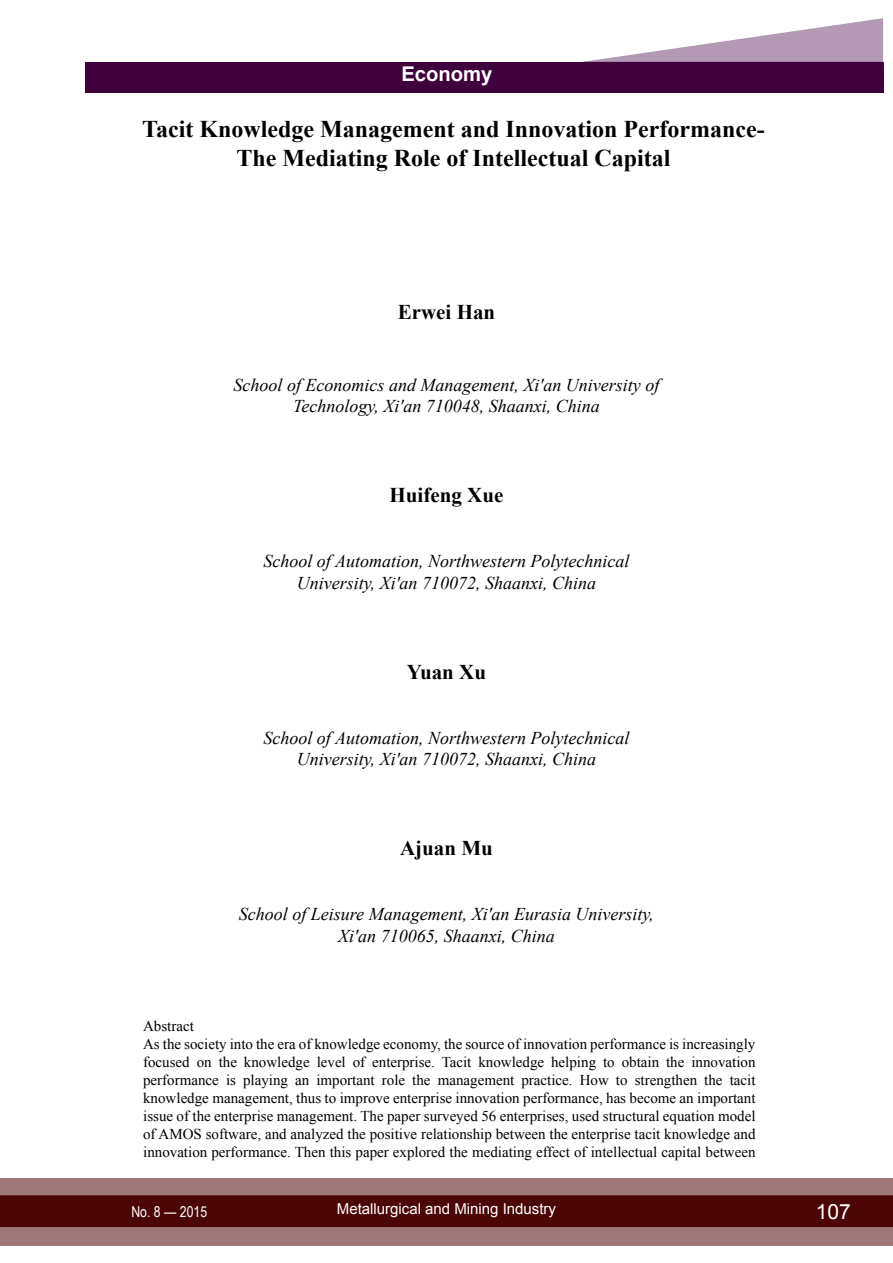
<style>
.page{position:relative;width:893px;height:1263px;background:#fff}
.page>*{position:absolute;margin:0;border:0;box-sizing:border-box;transform-origin:0 0}
.t1{font:700 24px/28.8px "Times New Roman";color:#000;text-align:center}
.t2{font:700 21px "Times New Roman";color:#000}
.t3{font:21px "Arial";color:#fff}
.t4{font:700 20.25px "Arial";color:#fff}
.t5{font:italic 18px/21.6px "Times New Roman";color:#000;text-align:center}
.t6{font:15px/18px "Times New Roman";color:#000}
.t7{font:15px "Arial";color:#fff}
.t8{font:15px "Arial Narrow";color:#fff}
</style>
<div class="page">
<div style="left:0;top:1178px;width:893px;height:68px;background:#9e7878"></div>
<div style="left:0;top:1195px;width:893px;height:32px;background:#4c0505;border:2px solid #4c0505"></div>
<div style="left:85px;top:62px;width:798px;height:30px;background:#40003d"></div>
<svg style="left:583px;top:18px;width:300px;height:44px"></svg>
<h3 class="t4" style="left:401px;top:61px;width:93px">Economy</h3>
<h1 class="t1" style="left:142px;top:114px;width:624px">Tacit Knowledge Management and Innovation Performance-<br>The Mediating Role of Intellectual Capital</h1>
<h2 class="t2" style="left:398px;top:297px;width:99px">Erwei Han</h2>
<p class="t5" style="left:234px;top:374px;width:427px">School of Economics and Management, Xi'an University of<br>Technology, Xi'an 710048, Shaanxi, China</p>
<h2 class="t2" style="left:390px;top:481px;width:115px">Huifeng Xue</h2>
<p class="t5" style="left:263px;top:550px;width:368px">School of Automation, Northwestern Polytechnical<br>University, Xi'an 710072, Shaanxi, China</p>
<h2 class="t2" style="left:407px;top:657px;width:81px">Yuan Xu</h2>
<p class="t5" style="left:263px;top:726px;width:368px">School of Automation, Northwestern Polytechnical<br>University, Xi'an 710072, Shaanxi, China</p>
<h2 class="t2" style="left:400px;top:834px;width:94px">Ajuan Mu</h2>
<p class="t5" style="left:239px;top:903px;width:417px">School of Leisure Management, Xi'an Eurasia University,<br>Xi'an 710065, Shaanxi, China</p>
<p class="t6" style="left:143px;top:1017px;width:614px">Abstract<br>As the society into the era of knowledge economy, the source of innovation performance is increasingly focused on the knowledge level of enterprise. Tacit knowledge helping to obtain the innovation performance is playing an important role the management practice. How to strengthen the tacit knowledge management, thus to improve enterprise innovation performance, has become an important issue of the enterprise management. The paper surveyed 56 enterprises, used structural equation model of AMOS software, and analyzed the positive relationship between the enterprise tacit knowledge and innovation performance. Then this paper explored the mediating effect of intellectual capital between</p>
<p class="t8" style="left:131px;top:1200px;width:77px">No. 8 — 2015</p>
<p class="t7" style="left:337px;top:1199px;width:221px">Metallurgical and Mining Industry</p>
<h2 class="t3" style="left:816px;top:1197px;width:37px">107</h2>
</div>
